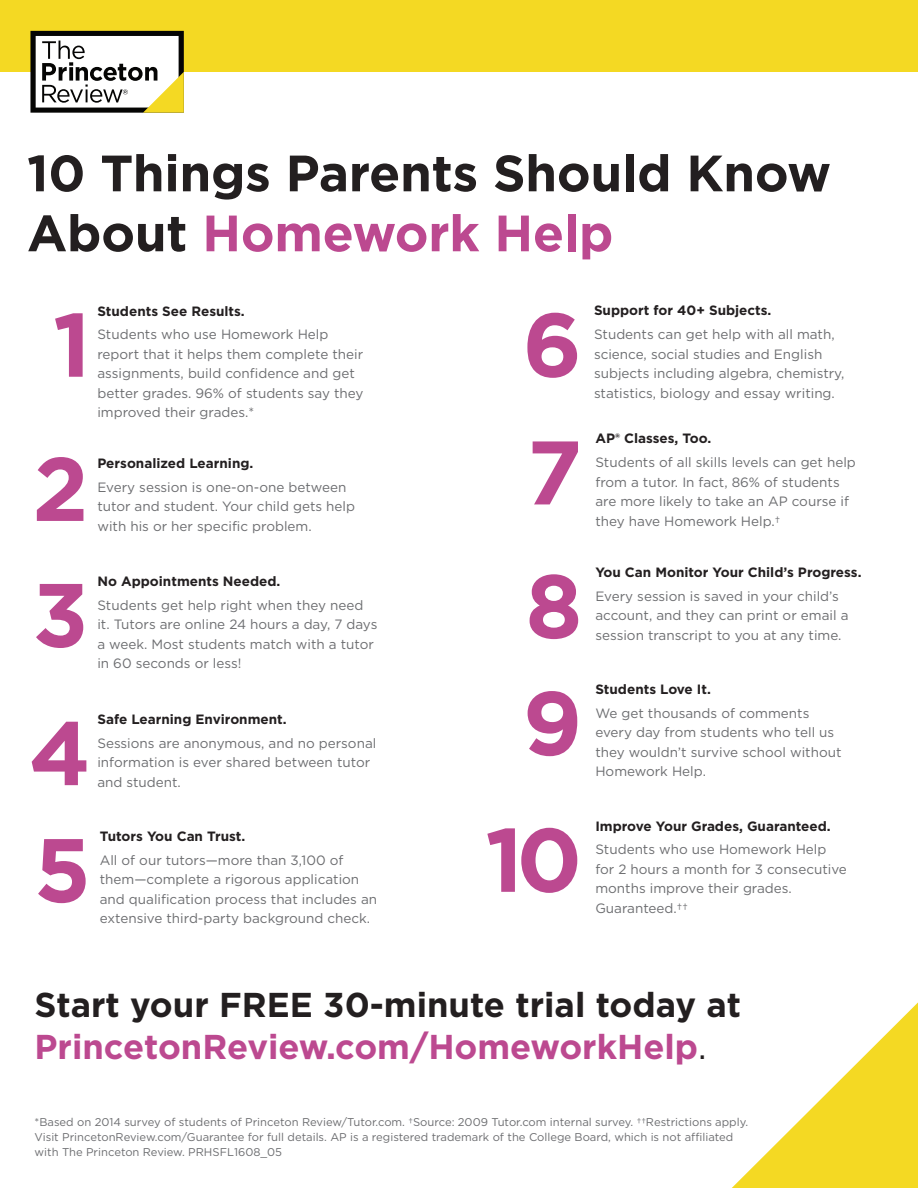
<style>
.page{position:relative;width:918px;height:1188px;background:#fff}
.page>*{position:absolute;margin:0;border:0;box-sizing:border-box;transform-origin:0 0}
.t1{font:700 90px/136.6px "Gotham";color:#bc4990;text-align:center}
.t2{font:700 51px/60px "Gotham";letter-spacing:-.005em;color:#231f20}
.t3{font:700 34.5px/42px "Gotham";color:#231f20}
.t4{font:13.5px/19.5px "Gotham";color:#6c6d70}
.t5{font:700 13.5px "Gotham";color:#231f20}
.t6{font:11.25px/15px "Gotham";color:#6c6d70}
.s1{color:#bc4990}
.s2{font-weight:400}
</style>
<div class="page">
<div style="left:0;top:0;width:918px;height:72px;background:#f4d923"></div>
<svg style="left:30px;top:31px;width:154px;height:82px"></svg>
<svg style="left:732px;top:1002px;width:186px;height:186px"></svg>
<h2 class="t2" style="left:27px;top:143px;width:806px">10 Things Parents Should Know<br>About <span class="s1">Homework Help</span></h2>
<h1 class="t1" style="left:53px;top:276px;width:39px">1</h1>
<p class="t5" style="left:97px;top:302px;width:149px">Students See Results.</p>
<p class="t4" style="left:97px;top:325px;width:268px">Students who use Homework Help report that it helps them complete their assignments, build confidence and get better grades. 96% of students say they improved their grades.*</p>
<h1 class="t1" style="left:32px;top:420px;width:58px">2</h1>
<p class="t5" style="left:97px;top:454px;width:158px">Personalized Learning.</p>
<p class="t4" style="left:97px;top:477px;width:259px">Every session is one-on-one between tutor and student. Your child gets help with his or her specific problem.</p>
<h1 class="t1" style="left:33px;top:546px;width:57px">3</h1>
<p class="t5" style="left:97px;top:572px;width:185px">No Appointments Needed.</p>
<p class="t4" style="left:97px;top:595px;width:282px">Students get help right when they need it. Tutors are online 24 hours a day, 7 days a week. Most students match with a tutor in 60 seconds or less!</p>
<h1 class="t1" style="left:29px;top:684px;width:64px">4</h1>
<p class="t5" style="left:97px;top:710px;width:191px">Safe Learning Environment.</p>
<p class="t4" style="left:97px;top:733px;width:281px">Sessions are anonymous, and no personal information is ever shared between tutor and student.</p>
<h1 class="t1" style="left:34px;top:801px;width:58px">5</h1>
<p class="t5" style="left:100px;top:827px;width:147px">Tutors You Can Trust.</p>
<p class="t4" style="left:100px;top:850px;width:279px">All of our tutors—more than 3,100 of them—complete a rigorous application and qualification process that includes an extensive third-party background check.</p>
<h1 class="t1" style="left:523px;top:276px;width:61px">6</h1>
<h1 class="t1" style="left:527px;top:404px;width:57px">7</h1>
<h1 class="t1" style="left:526px;top:537px;width:58px">8</h1>
<p class="t5" style="left:594px;top:302px;width:179px">Support for 40+ Subjects.</p>
<p class="t4" style="left:594px;top:324px;width:252px">Students can get help with all math, science, social studies and English subjects including algebra, chemistry, statistics, biology and essay writing.</p>
<p class="t5" style="left:595px;top:429px;width:117px">AP® Classes, Too.</p>
<p class="t4" style="left:595px;top:452px;width:262px">Students of all skills levels can get help from a tutor. In fact, 86% of students are more likely to take an AP course if they have Homework Help.†</p>
<p class="t5" style="left:595px;top:563px;width:268px">You Can Monitor Your Child’s Progress.</p>
<p class="t4" style="left:595px;top:586px;width:255px">Every session is saved in your child’s account, and they can print or email a session transcript to you at any time.</p>
<h1 class="t1" style="left:485px;top:654px;width:98px">9<br>10</h1>
<p class="t5" style="left:595px;top:680px;width:117px">Students Love It.</p>
<p class="t4" style="left:595px;top:703px;width:248px">We get thousands of comments every day from students who tell us they wouldn’t survive school without<br>Homework Help.</p>
<p class="t5" style="left:595px;top:817px;width:237px">Improve Your Grades, Guaranteed.</p>
<p class="t4" style="left:595px;top:840px;width:253px">Students who use Homework Help for 2 hours a month for 3 consecutive months improve their grades.<br>Guaranteed.††</p>
<h3 class="t3" style="left:35px;top:983px;width:708px">Start your FREE 30-minute trial today at<br><span class="s1">PrincetonReview.com/HomeworkHelp</span><span class="s2">.</span></h3>
<p class="t6" style="left:35px;top:1114px;width:715px">*Based on 2014 survey of students of Princeton Review/Tutor.com. †Source: 2009 Tutor.com internal survey. ††Restrictions apply.<br>Visit PrincetonReview.com/Guarantee for full details. AP is a registered trademark of the College Board, which is not affiliated with The Princeton Review. PRHSFL1608_05</p>
</div>
